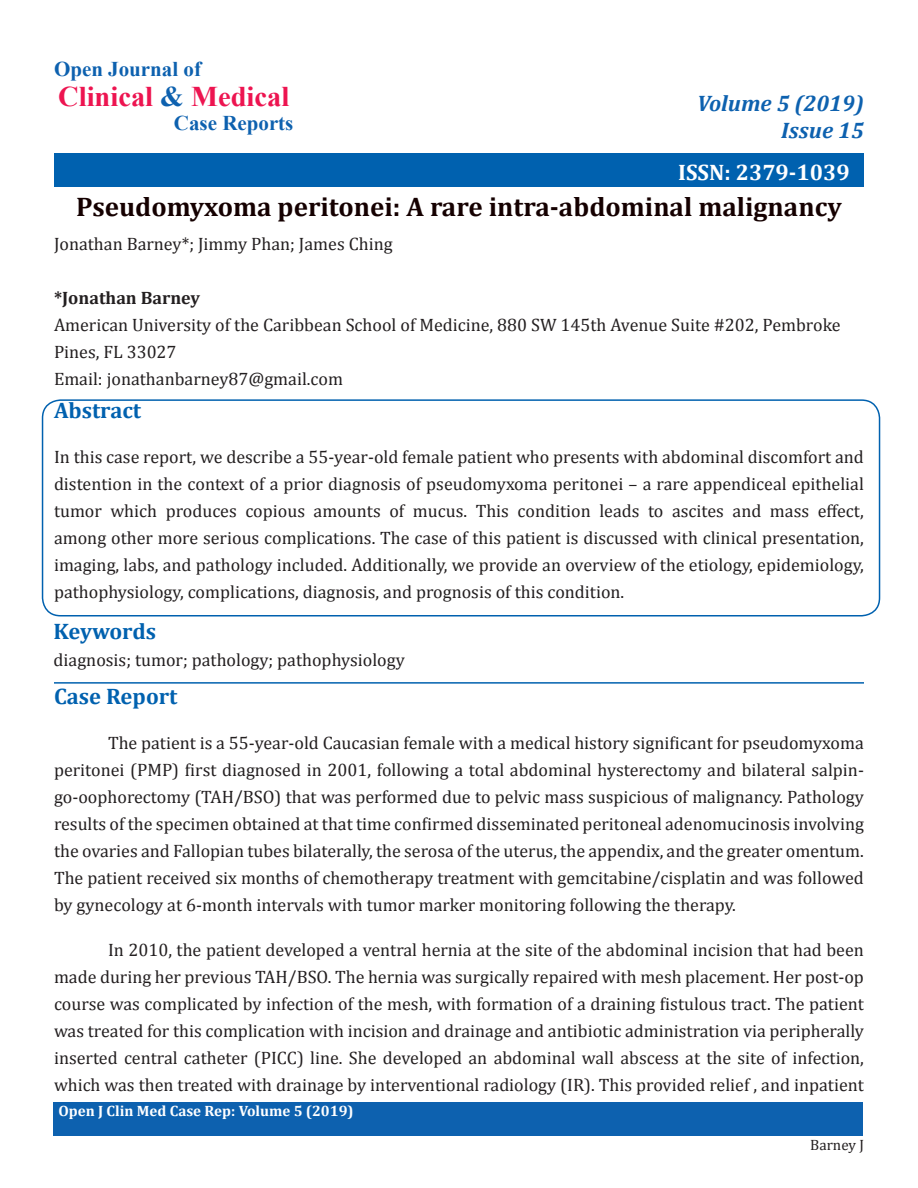
<style>
.page{position:relative;width:918px;height:1188px;background:#fff}
.page>*{position:absolute;margin:0;border:0;box-sizing:border-box;transform-origin:0 0}
.t1{font:700 28.5px "Times New Roman";color:#ed1450}
.t2{font:700 27px "Cambria";color:#150000}
.t3{font:700 22.5px "Cambria";color:#0061af}
.t4{font:italic 700 22.5px "Cambria";color:#0d61af}
.t5{font:700 22.5px "Cambria";color:#fff}
.t6{font:700 21px "Times New Roman";color:#0d61af}
.t7{font:18px/27px "Cambria";color:#231f20;text-align:justify}
.t8{font:700 18px "Cambria";color:#231f20}
.t9{font:700 15px "Cambria";color:#fff}
.t10{font:15px "Cambria";color:#231f20}
.s1{color:#0d61af}
</style>
<div class="page">
<div style="left:54px;top:153px;width:810px;height:34px;background:#0061af"></div>
<div style="left:53px;top:1102px;width:810px;height:34px;background:#0d61af"></div>
<div style="left:42px;top:399px;width:838px;height:217px;border:2px solid #0061af;border-radius:18px"></div>
<hr style="left:54px;top:682px;width:810px;height:2px;background:#0061af">
<p class="t6" style="left:54px;top:54px;width:149px">Open Journal of</p>
<p class="t1" style="left:58px;top:76px;width:233px">Clinical <span class="s1">&amp;</span> Medical</p>
<p class="t6" style="left:174px;top:108px;width:121px">Case Reports</p>
<p class="t4" style="left:697px;top:88px;width:168px">Volume 5 (2019)</p>
<p class="t4" style="left:781px;top:115px;width:84px">Issue 15</p>
<p class="t5" style="left:678px;top:156px;width:173px">ISSN: 2379-1039</p>
<p class="t2" style="left:76px;top:188px;width:767px">Pseudomyxoma peritonei: A rare intra-abdominal malignancy</p>
<p class="t7" style="left:54px;top:230px;width:340px">Jonathan Barney*; Jimmy Phan; James Ching</p>
<p class="t8" style="left:54px;top:285px;width:148px">*Jonathan Barney</p>
<p class="t7" style="left:54px;top:311px;width:788px">American University of the Caribbean School of Medicine, 880 SW 145th Avenue Suite #202, Pembroke<br>Pines, FL 33027</p>
<p class="t7" style="left:54px;top:365px;width:291px">Email: jonathanbarney87@gmail.com</p>
<p class="t3" style="left:54px;top:394px;width:89px">Abstract</p>
<p class="t7" style="left:54px;top:443px;width:811px">In this case report, we describe a 55-year-old female patient who presents with abdominal discomfort and distention in the context of a prior diagnosis of pseudomyxoma peritonei – a rare appendiceal epithelial tumor which produces copious amounts of mucus. This condition leads to ascites and mass effect, among other more serious complications. The case of this patient is discussed with clinical presentation, imaging, labs, and pathology included. Additionally, we provide an overview of the etiology, epidemiology, pathophysiology, complications, diagnosis, and prognosis of this condition.</p>
<p class="t3" style="left:54px;top:615px;width:104px">Keywords</p>
<p class="t7" style="left:54px;top:646px;width:353px">diagnosis; tumor; pathology; pathophysiology</p>
<p class="t3" style="left:54px;top:680px;width:125px">Case Report</p>
<p class="t7" style="left:54px;top:729px;width:811px;text-indent:54px">The patient is a 55-year-old Caucasian female with a medical history significant for pseudomyxoma peritonei (PMP) first diagnosed in 2001, following a total abdominal hysterectomy and bilateral salpin&shy;go-oophorectomy (TAH/BSO) that was performed due to pelvic mass suspicious of malignancy. Pathology results of the specimen obtained at that time confirmed disseminated peritoneal adenomucinosis involving the ovaries and Fallopian tubes bilaterally, the serosa of the uterus, the appendix, and the greater omentum.<br>The patient received six months of chemotherapy treatment with gemcitabine/cisplatin and was followed by gynecology at 6-month intervals with tumor marker monitoring following the therapy.</p>
<p class="t7" style="left:54px;top:936px;width:811px;text-indent:54px">In 2010, the patient developed a ventral hernia at the site of the abdominal incision that had been made during her previous TAH/BSO. The hernia was surgically repaired with mesh placement. Her post-op course was complicated by infection of the mesh, with formation of a draining fistulous tract. The patient was treated for this complication with incision and drainage and antibiotic administration via peripherally inserted central catheter (PICC) line. She developed an abdominal wall abscess at the site of infection, which was then treated with drainage by interventional radiology (IR). This provided relief , and inpatient</p>
<p class="t9" style="left:58px;top:1100px;width:297px">Open J Clin Med Case Rep: Volume 5 (2019)</p>
<p class="t10" style="left:810px;top:1136px;width:55px">Barney J</p>
</div>
